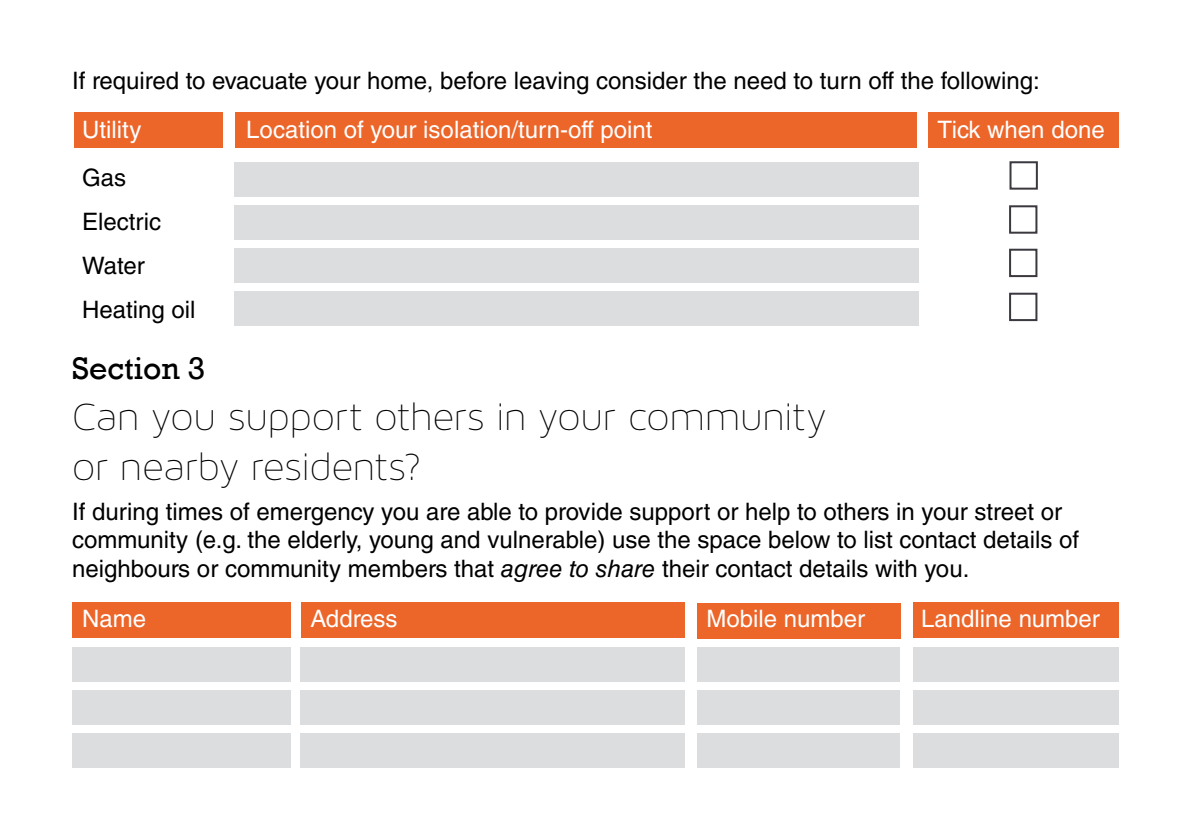
<style>
.page{position:relative;width:1191px;height:840px;background:#fff}
.page>*{position:absolute;margin:0;border:0;box-sizing:border-box;transform-origin:0 0}
.t1{font:42px/50.4px "Maven Pro Light 200";color:#000}
.t2{font:32px "Rockwell";color:#000}
.t3{font:24px/44px "Helvetica LT Std";color:#000}
.t4{font:24px "Helvetica LT Std";color:#fff}
.s1{font-style:italic}
</style>
<div class="page">
<div style="left:696px;top:602px;width:204px;height:36px;background:#ec6529"></div>
<div style="left:928px;top:112px;width:191px;height:36px;background:#ec6529"></div>
<div style="left:235px;top:112px;width:682px;height:36px;background:#ec6529"></div>
<div style="left:74px;top:112px;width:149px;height:36px;background:#ec6529"></div>
<div style="left:1009px;top:161px;width:28px;height:28px;border:2px solid #3b383f"></div>
<div style="left:1009px;top:292px;width:28px;height:29px;border:2px solid #3b383f"></div>
<div style="left:1009px;top:248px;width:28px;height:29px;border:2px solid #3b383f"></div>
<div style="left:1009px;top:205px;width:28px;height:28px;border:2px solid #3b383f"></div>
<div style="left:913px;top:601px;width:206px;height:36px;background:#ec6529"></div>
<div style="left:302px;top:601px;width:383px;height:36px;background:#ec6529"></div>
<div style="left:72px;top:601px;width:219px;height:36px;background:#ec6529"></div>
<div style="left:234px;top:162px;width:684px;height:34px;background:#dcddde"></div>
<div style="left:234px;top:291px;width:684px;height:34px;background:#dcddde"></div>
<div style="left:234px;top:248px;width:684px;height:34px;background:#dcddde"></div>
<div style="left:234px;top:205px;width:684px;height:34px;background:#dcddde"></div>
<div style="left:72px;top:732px;width:219px;height:35px;background:#dcddde"></div>
<div style="left:72px;top:689px;width:219px;height:35px;background:#dcddde"></div>
<div style="left:72px;top:646px;width:219px;height:35px;background:#dcddde"></div>
<div style="left:300px;top:732px;width:385px;height:35px;background:#dcddde"></div>
<div style="left:300px;top:689px;width:385px;height:35px;background:#dcddde"></div>
<div style="left:300px;top:646px;width:385px;height:35px;background:#dcddde"></div>
<div style="left:697px;top:732px;width:203px;height:35px;background:#dcddde"></div>
<div style="left:697px;top:689px;width:203px;height:35px;background:#dcddde"></div>
<div style="left:697px;top:646px;width:203px;height:35px;background:#dcddde"></div>
<div style="left:913px;top:732px;width:206px;height:35px;background:#dcddde"></div>
<div style="left:913px;top:689px;width:206px;height:35px;background:#dcddde"></div>
<div style="left:913px;top:646px;width:206px;height:35px;background:#dcddde"></div>
<p class="t3" style="left:72px;top:59px;width:969px">If required to evacuate your home, before leaving consider the need to turn off the following:</p>
<p class="t4" style="left:82px;top:115px;width:61px">Utility</p>
<p class="t4" style="left:246px;top:115px;width:408px">Location of your isolation/turn-off point</p>
<p class="t4" style="left:937px;top:115px;width:169px">Tick when done</p>
<p class="t3" style="left:82px;top:155px;width:115px">Gas<br>Electric<br>Water<br>Heating oil</p>
<h2 class="t2" style="left:72px;top:349px;width:135px">Section 3</h2>
<h1 class="t1" style="left:72px;top:390px;width:756px">Can you support others in your community or nearby residents?</h1>
<p class="t3" style="left:72px;top:496px;width:1008px;line-height:28.8px">If during times of emergency you are able to provide support or help to others in your street or community (e.g. the elderly, young and vulnerable) use the space below to list contact details of neighbours or community members that <span class="s1">agree to share</span> their contact details with you.</p>
<p class="t4" style="left:82px;top:604px;width:66px">Name</p>
<p class="t4" style="left:310px;top:604px;width:89px">Address</p>
<p class="t4" style="left:706px;top:604px;width:160px">Mobile number</p>
<p class="t4" style="left:921px;top:604px;width:180px">Landline number</p>
</div>
